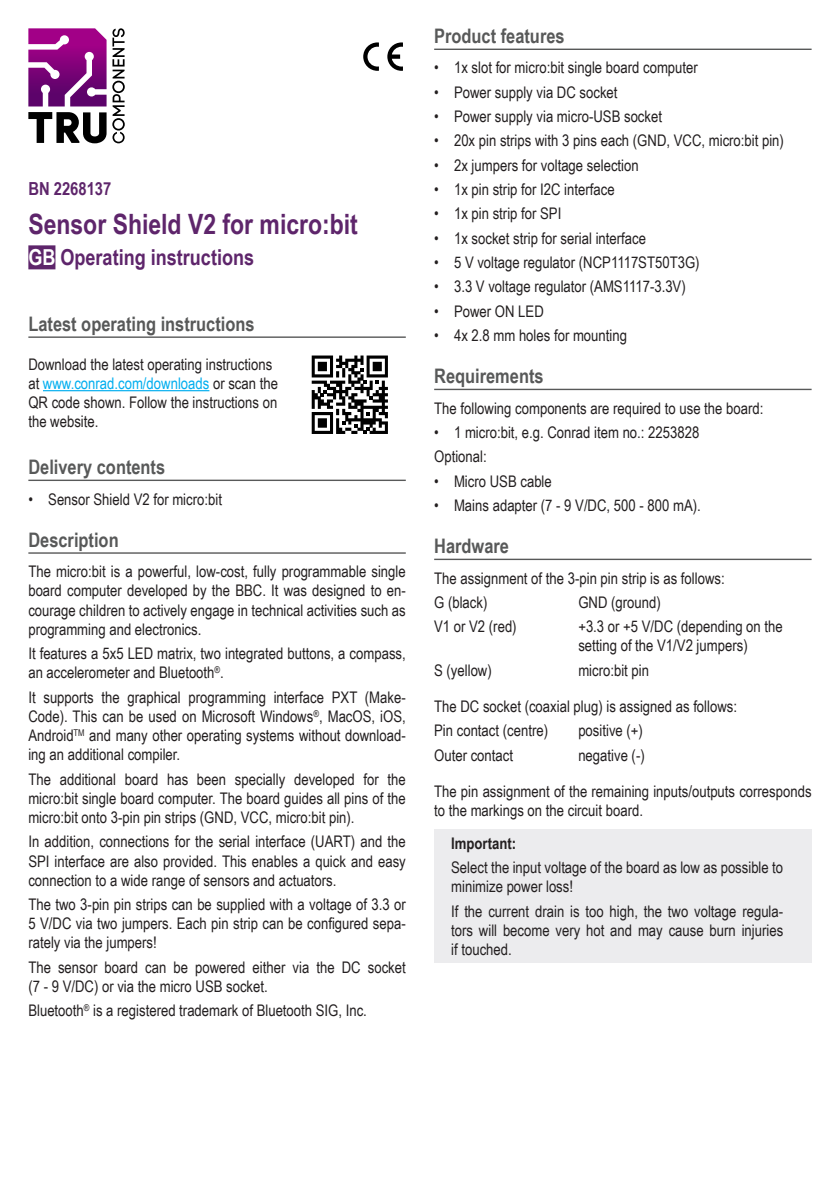
<style>
.page{position:relative;width:840px;height:1191px;background:#fff}
.page>*{position:absolute;margin:0;border:0;box-sizing:border-box;transform-origin:0 0}
.M-productname{font:700 28px "Arial Narrow";color:#5e256b}
.M-operatingInstructi{font:700 22px "Arial Narrow";color:#5e256b}
.t1{font:700 20px "Arial Narrow";color:#585959}
.M-bn-number{font:700 18px "Arial Narrow";color:#5e256b}
.M-body{font:16px/19.2px "Arial Narrow";color:#231f20;text-align:justify}
.M-body--Left{font:16px/19.2px "Arial Narrow";color:#231f20}
.M-body-2{font:700 16px "Arial Narrow";color:#231f20}
.s1{color:#fff}
.s2{color:#00aeef}
</style>
<div class="page">
<hr style="left:434px;top:49px;width:377px;height:1px;background:#585959">
<hr style="left:434px;top:389px;width:377px;height:1px;background:#585959">
<hr style="left:434px;top:558px;width:377px;height:2px;background:#585959">
<div style="left:434px;top:829px;width:377px;height:134px;background:#ececee"></div>
<div style="left:28px;top:245px;width:27px;height:24px;background:#5e256b"></div>
<hr style="left:28px;top:336px;width:377px;height:2px;background:#585959">
<hr style="left:28px;top:479px;width:377px;height:2px;background:#585959">
<hr style="left:28px;top:552px;width:377px;height:2px;background:#585959">
<hr style="left:43px;top:390px;width:166px;height:1px;background:#00aeef">
<svg style="left:311px;top:355px;width:76px;height:79px"></svg>
<svg style="left:387px;top:42px;width:16px;height:29px"></svg>
<svg style="left:363px;top:42px;width:16px;height:29px"></svg>
<svg style="left:112px;top:28px;width:13px;height:115px"></svg>
<svg style="left:28px;top:112px;width:78px;height:31px"></svg>
<svg style="left:28px;top:28px;width:78px;height:78px"></svg>
<p class="M-bn-number" style="left:28px;top:175px;width:84px">BN 2268137</p>
<p class="M-productname" style="left:28px;top:203px;width:331px">Sensor Shield V2 for micro:bit</p>
<p class="M-operatingInstructi" style="left:28px;top:241px;width:227px"><span class="s1">GB</span> Operating instructions</p>
<p class="t1" style="left:28px;top:308px;width:228px">Latest operating instructions</p>
<p class="M-body--Left" style="left:28px;top:354px;width:251px">Download the latest operating instructions at <span class="s2">www.conrad.com/downloads</span> or scan the QR code shown. Follow the instructions on the website.</p>
<p class="t1" style="left:28px;top:452px;width:138px">Delivery contents</p>
<p class="M-body" style="left:28px;top:488px;width:195px">• Sensor Shield V2 for micro:bit</p>
<p class="t1" style="left:28px;top:524px;width:92px">Description</p>
<p class="M-body" style="left:28px;top:561px;width:379px">The micro:bit is a powerful, low-cost, fully programmable single board computer developed by the BBC. It was designed to en&shy;courage children to actively engage in technical activities such as programming and electronics.</p>
<p class="M-body" style="left:28px;top:643px;width:379px">It features a 5x5 LED matrix, two integrated buttons, a compass, an accelerometer and Bluetooth<sup>®</sup>.</p>
<p class="M-body" style="left:28px;top:687px;width:379px">It supports the graphical programming interface PXT (Make-Code). This can be used on Microsoft Windows<sup>®</sup>, MacOS, iOS, Android<sup>TM</sup> and many other operating systems without download&shy;ing an additional compiler.</p>
<p class="M-body" style="left:28px;top:768px;width:379px">The additional board has been specially developed for the micro:bit single board computer. The board guides all pins of the micro:bit onto 3-pin pin strips (GND, VCC, micro:bit pin).</p>
<p class="M-body" style="left:28px;top:831px;width:379px">In addition, connections for the serial interface (UART) and the SPI interface are also provided. This enables a quick and easy connection to a wide range of sensors and actuators.</p>
<p class="M-body" style="left:28px;top:894px;width:379px">The two 3-pin pin strips can be supplied with a voltage of 3.3 or 5 V/DC via two jumpers. Each pin strip can be configured sepa&shy;rately via the jumpers!</p>
<p class="M-body" style="left:28px;top:957px;width:378px">The sensor board can be powered either via the DC socket (7 - 9 V/DC) or via the micro USB socket.</p>
<p class="M-body" style="left:28px;top:1000px;width:340px">Bluetooth<sup>®</sup> is a registered trademark of Bluetooth SIG, Inc.</p>
<p class="t1" style="left:434px;top:21px;width:132px">Product features</p>
<p class="M-body" style="left:434px;top:58px;width:265px">• 1x slot for micro:bit single board computer</p>
<p class="M-body" style="left:434px;top:82px;width:185px">• Power supply via DC socket</p>
<p class="M-body" style="left:434px;top:106px;width:229px">• Power supply via micro-USB socket</p>
<p class="M-body" style="left:434px;top:131px;width:351px">• 20x pin strips with 3 pins each (GND, VCC, micro:bit pin)</p>
<p class="M-body" style="left:434px;top:155px;width:206px">• 2x jumpers for voltage selection</p>
<p class="M-body" style="left:434px;top:179px;width:182px">• 1x pin strip for I2C interface</p>
<p class="M-body" style="left:434px;top:203px;width:129px">• 1x pin strip for SPI</p>
<p class="M-body" style="left:434px;top:228px;width:213px">• 1x socket strip for serial interface</p>
<p class="M-body" style="left:434px;top:252px;width:267px">• 5 V voltage regulator (NCP1117ST50T3G)</p>
<p class="M-body" style="left:434px;top:276px;width:253px">• 3.3 V voltage regulator (AMS1117-3.3V)</p>
<p class="M-body" style="left:434px;top:301px;width:111px">• Power ON LED</p>
<p class="M-body" style="left:434px;top:325px;width:194px">• 4x 2.8 mm holes for mounting</p>
<p class="t1" style="left:434px;top:361px;width:111px">Requirements</p>
<p class="M-body" style="left:434px;top:398px;width:330px">The following components are required to use the board:</p>
<p class="M-body" style="left:434px;top:422px;width:266px">• 1 micro:bit, e.g. Conrad item no.: 2253828</p>
<p class="M-body" style="left:434px;top:446px;width:54px">Optional:</p>
<p class="M-body" style="left:434px;top:471px;width:119px">• Micro USB cable</p>
<p class="M-body" style="left:434px;top:495px;width:268px">• Mains adapter (7 - 9 V/DC, 500 - 800 mA).</p>
<p class="t1" style="left:434px;top:531px;width:76px">Hardware</p>
<p class="M-body" style="left:434px;top:568px;width:292px">The assignment of the 3-pin pin strip is as follows:</p>
<p class="M-body" style="left:434px;top:592px;width:55px">G (black)</p>
<p class="M-body" style="left:578px;top:592px;width:84px">GND (ground)</p>
<p class="M-body" style="left:434px;top:616px;width:84px">V1 or V2 (red)</p>
<p class="M-body" style="left:578px;top:616px;width:206px">+3.3 or +5 V/DC (depending on the</p>
<p class="M-body" style="left:578px;top:635px;width:171px">setting of the V1/V2 jumpers)</p>
<p class="M-body" style="left:434px;top:660px;width:59px">S (yellow)</p>
<p class="M-body" style="left:578px;top:660px;width:72px">micro:bit pin</p>
<p class="M-body" style="left:434px;top:696px;width:304px">The DC socket (coaxial plug) is assigned as follows:</p>
<p class="M-body" style="left:434px;top:720px;width:115px">Pin contact (centre)</p>
<p class="M-body" style="left:578px;top:720px;width:66px">positive (+)</p>
<p class="M-body" style="left:434px;top:744px;width:80px">Outer contact</p>
<p class="M-body" style="left:578px;top:744px;width:68px">negative (-)</p>
<p class="M-body" style="left:434px;top:781px;width:379px">The pin assignment of the remaining inputs/outputs corresponds to the markings on the circuit board.</p>
<p class="M-body-2" style="left:451px;top:831px;width:66px">Important:</p>
<p class="M-body" style="left:451px;top:857px;width:333px">Select the input voltage of the board as low as possible to minimize power loss!</p>
<p class="M-body" style="left:451px;top:900px;width:333px">If the current drain is too high, the two voltage regula&shy;tors will become very hot and may cause burn injuries if touched.</p>
</div>
